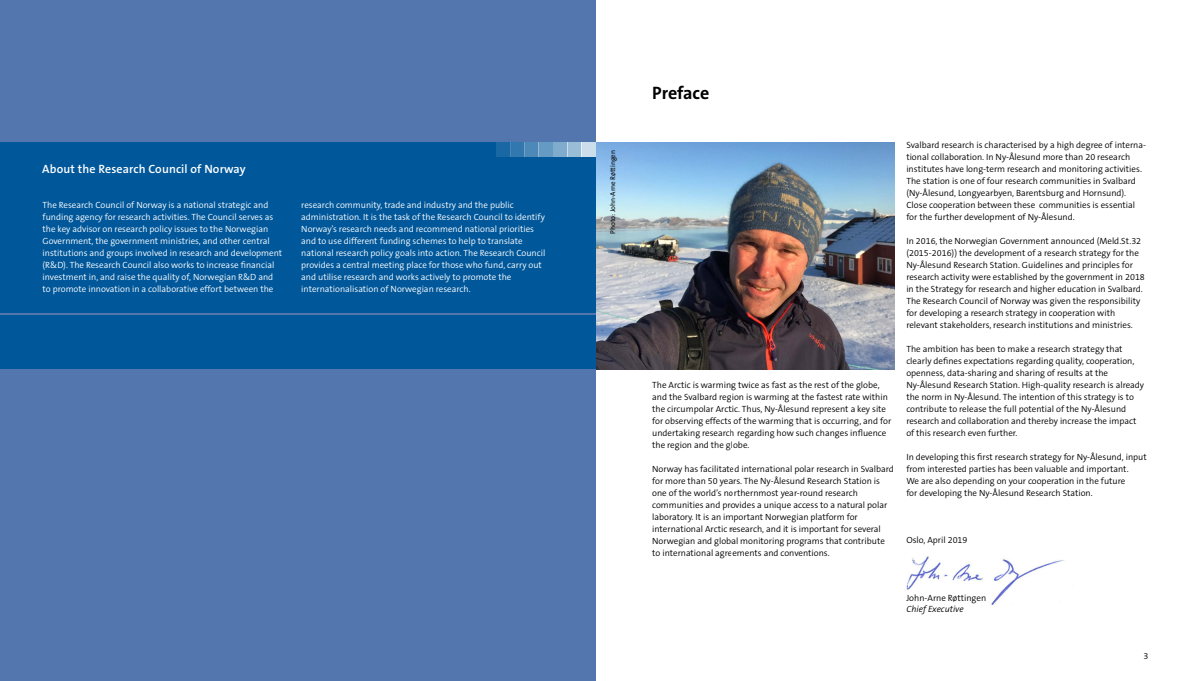
<style>
.page{position:relative;width:1191px;height:681px;background:#fff}
.page>*{position:absolute;margin:0;border:0;box-sizing:border-box;transform-origin:0 0}
.t1{font:700 18px "The Sans B7";color:#000}
.t2{font:600 12px "The Sans B6";letter-spacing:.01em;color:#fff}
.t3{font:300 9px/12px "The Sans B4";color:#000}
.t4{font:300 9px/12px "The Sans B4";color:#fff}
.t5{font:italic 300 9px "The Sans B4";color:#000}
.t6{font:7px "The Sans B5 Plain";color:#000}
</style>
<div class="page">
<img style="left:905px;top:556px;width:160px;height:50px">
<img style="left:595px;top:142px;width:299px;height:228px">
<div style="left:0;top:0;width:595px;height:680px;background:#5376af"></div>
<div style="left:0;top:142px;width:595px;height:170px;background:#00589b"></div>
<div style="left:0;top:315px;width:595px;height:54px;background:#00589b"></div>
<div style="left:581px;top:143px;width:14px;height:14px;background:#ccddeb"></div>
<div style="left:567px;top:143px;width:14px;height:14px;background:#99bcd7"></div>
<div style="left:553px;top:143px;width:14px;height:14px;background:#7fabcc"></div>
<div style="left:539px;top:143px;width:14px;height:14px;background:#659ac2"></div>
<div style="left:524px;top:143px;width:15px;height:14px;background:#4c89b8"></div>
<div style="left:510px;top:143px;width:14px;height:14px;background:#3278ae"></div>
<div style="left:496px;top:143px;width:14px;height:14px;background:#1968a4"></div>
<h2 class="t2" style="left:42px;top:162px;width:205px">About the Research Council of Norway</h2>
<p class="t4" style="left:43px;top:199px;width:241px">The Research Council of Norway is a national strategic and funding agency for research activities. The Council serves as the key advisor on research policy issues to the Norwegian Government, the government ministries, and other central institutions and groups involved in research and development (R&amp;D). The Research Council also works to increase financial investment in, and raise the quality of, Norwegian R&amp;D and to promote innovation in a collaborative effort between the</p>
<p class="t4" style="left:301px;top:199px;width:246px">research community, trade and industry and the public administration. It is the task of the Research Council to identify Norway’s research needs and recommend national priorities and to use different funding schemes to help to translate national research policy goals into action. The Research Council provides a central meeting place for those who fund, carry out and utilise research and works actively to promote the internationalisation of Norwegian research.</p>
<p class="t6" style="left:609px;top:234px;width:85px;rotate:-90deg">Photo: John-Arne Røttingen</p>
<h1 class="t1" style="left:652px;top:83px;width:59px">Preface</h1>
<p class="t3" style="left:652px;top:379px;width:240px">The Arctic is warming twice as fast as the rest of the globe, and the Svalbard region is warming at the fastest rate within the circumpolar Arctic. Thus, Ny-Ålesund represent a key site for observing effects of the warming that is occurring, and for undertaking research regarding how such changes influence the region and the globe.</p>
<p class="t3" style="left:652px;top:463px;width:243px">Norway has facilitated international polar research in Svalbard for more than 50 years. The Ny-Ålesund Research Station is one of the world’s northernmost year-round research communities and provides a unique access to a natural polar laboratory. It is an important Norwegian platform for international Arctic research, and it is important for several Norwegian and global monitoring programs that contribute to international agreements and conventions.</p>
<p class="t3" style="left:906px;top:139px;width:241px">Svalbard research is characterised by a high degree of interna&shy;tional collaboration. In Ny-Ålesund more than 20 research institutes have long-term research and monitoring activities.<br>The station is one of four research communities in Svalbard (Ny-Ålesund, Longyearbyen, Barentsburg and Hornsund).<br>Close cooperation between these communities is essential for the further development of Ny-Ålesund.</p>
<p class="t3" style="left:906px;top:235px;width:240px">In 2016, the Norwegian Government announced (Meld.St.32 (2015-2016)) the development of a research strategy for the Ny-Ålesund Research Station. Guidelines and principles for research activity were established by the government in 2018 in the Strategy for research and higher education in Svalbard.<br>The Research Council of Norway was given the responsibility for developing a research strategy in cooperation with relevant stakeholders, research institutions and ministries.</p>
<p class="t3" style="left:906px;top:343px;width:239px">The ambition has been to make a research strategy that clearly defines expectations regarding quality, cooperation, openness, data-sharing and sharing of results at the Ny-Ålesund Research Station. High-quality research is already the norm in Ny-Ålesund. The intention of this strategy is to contribute to release the full potential of the Ny-Ålesund research and collaboration and thereby increase the impact of this research even further.</p>
<p class="t3" style="left:906px;top:451px;width:242px">In developing this first research strategy for Ny-Ålesund, input from interested parties has been valuable and important.<br>We are also depending on your cooperation in the future<br>for developing the Ny-Ålesund Research Station.</p>
<p class="t3" style="left:906px;top:534px;width:63px">Oslo, April 2019</p>
<p class="t3" style="left:906px;top:591px;width:81px">John-Arne Røttingen</p>
<p class="t5" style="left:906px;top:604px;width:59px">Chief Executive</p>
<p class="t3" style="left:1143px;top:650px;width:6px">3</p>
</div>
